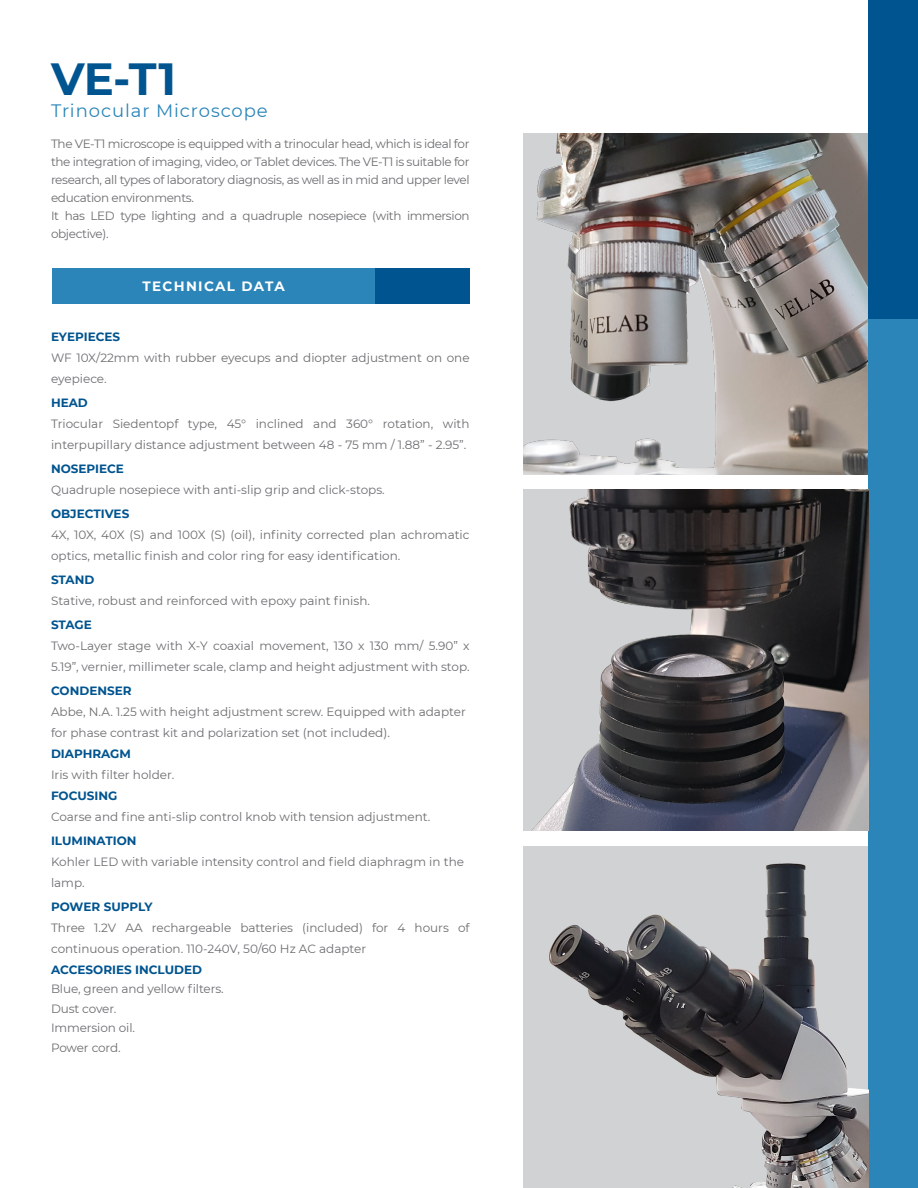
<style>
.page{position:relative;width:918px;height:1188px;background:#fff}
.page>*{position:absolute;margin:0;border:0;box-sizing:border-box;transform-origin:0 0}
.t1{font:700 45px "Montserrat";color:#00548f}
.t2{font:18px "Montserrat";letter-spacing:.05em;color:#2b85b9}
.t3{font:700 13.5px "Montserrat";letter-spacing:.1em;color:#fff}
.t4{font:12px/21px "Montserrat";color:#6c6d70}
.t5{font:700 12px "Montserrat";color:#00548f}
.t6{font:12px/18px "Montserrat";letter-spacing:-.03em;color:#6c6d70}
.t7{font:12px "Montserrat";letter-spacing:-.025em;color:#6c6d70}
</style>
<div class="page">
<img style="left:524px;top:133px;width:344px;height:342px">
<div style="left:868px;top:0;width:50px;height:320px;background:#00548f"></div>
<div style="left:868px;top:320px;width:50px;height:868px;background:#2b85b9"></div>
<div style="left:375px;top:269px;width:95px;height:35px;background:#00548f"></div>
<div style="left:52px;top:269px;width:323px;height:35px;background:#2b85b9"></div>
<img style="left:524px;top:489px;width:344px;height:342px">
<img style="left:524px;top:847px;width:344px;height:341px">
<p class="t1" style="left:51px;top:46px;width:127px">VE-T1</p>
<p class="t2" style="left:51px;top:98px;width:218px">Trinocular Microscope</p>
<p class="t4" style="left:51px;top:135px;width:420px;line-height:18px;text-align:justify">The VE-T1 microscope is equipped with a trinocular head, which is ideal for the integration of imaging, video, or Tablet devices. The VE-T1 is suitable for research, all types of laboratory diagnosis, as well as in mid and upper level education environments.</p>
<p class="t6" style="left:51px;top:207px;width:420px">It has LED type lighting and a quadruple nosepiece (with immersion objective).</p>
<p class="t3" style="left:142px;top:276px;width:144px">TECHNICAL DATA</p>
<p class="t5" style="left:51px;top:328px;width:71px">EYEPIECES</p>
<p class="t4" style="left:51px;top:346px;width:420px">WF 10X/22mm with rubber eyecups and diopter adjustment on one eyepiece.</p>
<p class="t5" style="left:51px;top:394px;width:38px">HEAD</p>
<p class="t4" style="left:51px;top:412px;width:420px">Triocular Siedentopf type, 45° inclined and 360° rotation, with interpupillary distance adjustment between 48 - 75 mm / 1.88” - 2.95”.</p>
<p class="t5" style="left:51px;top:460px;width:75px">NOSEPIECE</p>
<p class="t4" style="left:51px;top:478px;width:335px">Quadruple nosepiece with anti-slip grip and click-stops.</p>
<p class="t5" style="left:51px;top:505px;width:80px">OBJECTIVES</p>
<p class="t4" style="left:51px;top:523px;width:420px">4X, 10X, 40X (S) and 100X (S) (oil), infinity corrected plan achromatic optics, metallic finish and color ring for easy identification.</p>
<p class="t5" style="left:51px;top:571px;width:45px">STAND</p>
<p class="t4" style="left:51px;top:589px;width:321px">Stative, robust and reinforced with epoxy paint finish.</p>
<p class="t5" style="left:51px;top:616px;width:42px">STAGE</p>
<p class="t4" style="left:51px;top:634px;width:420px">Two-Layer stage with X-Y coaxial movement, 130 x 130 mm/ 5.90” x<br>5.19”, vernier, millimeter scale, clamp and height adjustment with stop.</p>
<p class="t5" style="left:51px;top:682px;width:82px">CONDENSER</p>
<p class="t4" style="left:51px;top:700px;width:416px">Abbe, N.A. 1.25 with height adjustment screw. Equipped with adapter for phase contrast kit and polarization set (not included).</p>
<p class="t5" style="left:51px;top:745px;width:82px">DIAPHRAGM</p>
<p class="t4" style="left:51px;top:763px;width:125px">Iris with filter holder.</p>
<p class="t5" style="left:51px;top:787px;width:68px">FOCUSING</p>
<p class="t4" style="left:51px;top:805px;width:381px">Coarse and fine anti-slip control knob with tension adjustment.</p>
<p class="t5" style="left:51px;top:832px;width:87px">ILUMINATION</p>
<p class="t4" style="left:51px;top:850px;width:415px">Kohler LED with variable intensity control and field diaphragm in the lamp.</p>
<p class="t5" style="left:51px;top:898px;width:103px">POWER SUPPLY</p>
<p class="t4" style="left:51px;top:916px;width:420px">Three 1.2V AA rechargeable batteries (included) for 4 hours of continuous operation. 110-240V, 50/60 Hz AC adapter</p>
<p class="t5" style="left:51px;top:961px;width:153px">ACCESORIES INCLUDED</p>
<p class="t4" style="left:51px;top:978px;width:174px">Blue, green and yellow filters.</p>
<p class="t4" style="left:51px;top:997px;width:67px">Dust cover.</p>
<p class="t4" style="left:51px;top:1017px;width:85px">Immersion oil.</p>
<p class="t7" style="left:51px;top:1039px;width:71px">Power cord.</p>
</div>
